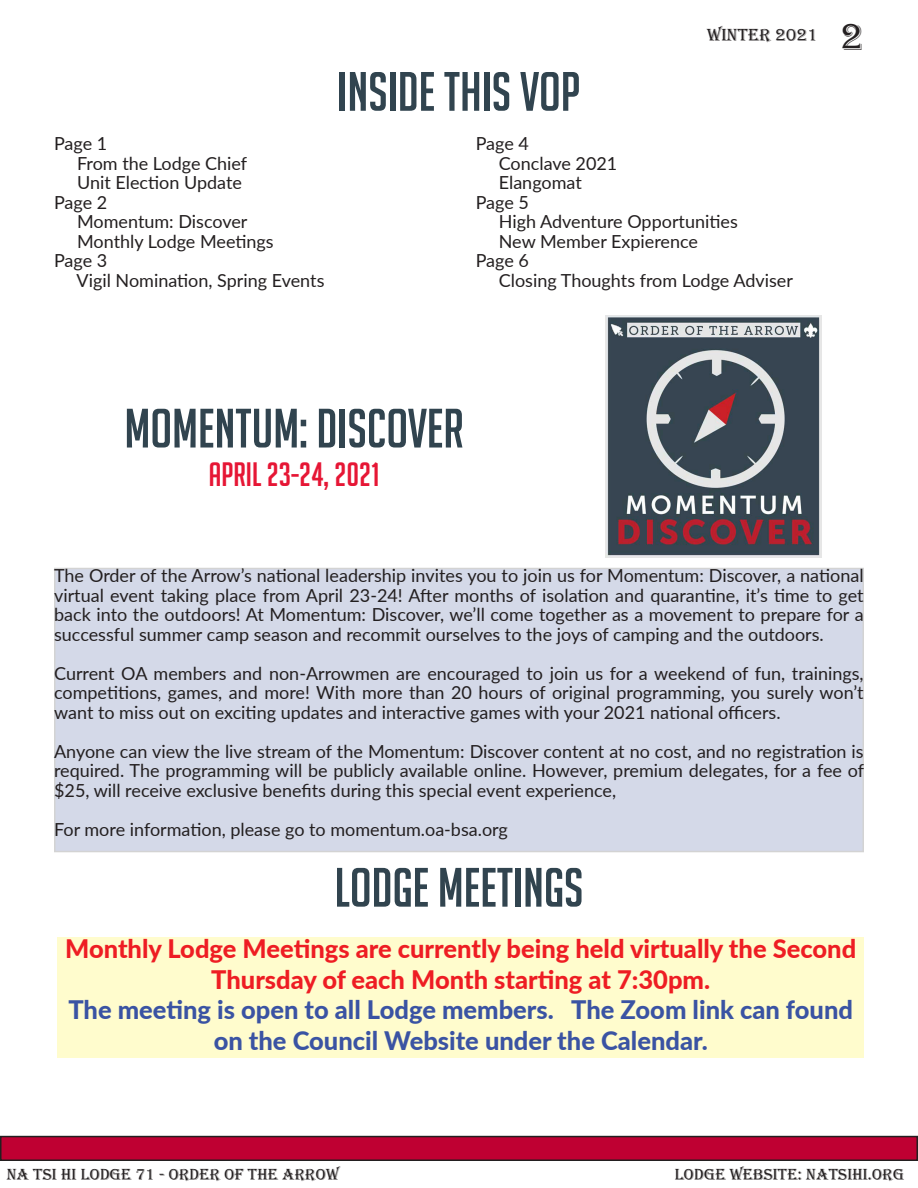
<style>
.page{position:relative;width:918px;height:1188px;background:#fff}
.page>*{position:absolute;margin:0;border:0;box-sizing:border-box;transform-origin:0 0}
.t1{font:54px "Big Noodle Titling";color:#31444f}
.t2{font:33px "Big Noodle Titling";color:#e61635}
.t3{font:800 25.5px/30.6px "Lato";color:#ee1d23;text-align:center}
.t4{font:800 25.5px/30.6px "Lato";color:#3a53a3;text-align:center}
.t5{font:18px/19.5px "Lato";color:#231f20;text-align:justify}
.t6{font:18px "Algerian";color:#231f20}
.t7{font:16.5px "Algerian";color:#231f20}
.s1{font-size:39px}
</style>
<div class="page">
<div style="left:1px;top:1137px;width:916px;height:23px;background:#bf0032"></div>
<div style="left:0;top:1136px;width:918px;height:25px;border:2px solid #231f20"></div>
<div style="left:58px;top:938px;width:806px;height:120px;background:#fffccd"></div>
<img style="left:605px;top:315px;width:216px;height:242px">
<div style="left:55px;top:568px;width:808px;height:284px;background:#d4d9e8"></div>
<p class="t5" style="left:54px;top:133px;width:55px">Page 1</p>
<p class="t5" style="left:77px;top:153px;width:172px">From the Lodge Chief</p>
<p class="t5" style="left:77px;top:172px;width:166px">Unit Election Update</p>
<p class="t5" style="left:54px;top:192px;width:55px">Page 2</p>
<p class="t5" style="left:77px;top:211px;width:172px">Momentum: Discover</p>
<p class="t5" style="left:77px;top:231px;width:198px">Monthly Lodge Meetings</p>
<p class="t5" style="left:54px;top:250px;width:55px">Page 3</p>
<p class="t5" style="left:77px;top:270px;width:249px">Vigil Nomination, Spring Events</p>
<h1 class="t1" style="left:337px;top:63px;width:245px">INSIDE THIS VOP</h1>
<p class="t6" style="left:707px;top:25px;width:158px">WINTER 2021 <span class="s1">2</span></p>
<p class="t5" style="left:476px;top:133px;width:55px">Page 4</p>
<p class="t5" style="left:499px;top:153px;width:120px">Conclave 2021</p>
<p class="t5" style="left:499px;top:172px;width:85px">Elangomat</p>
<p class="t5" style="left:476px;top:192px;width:55px">Page 5</p>
<p class="t5" style="left:499px;top:211px;width:240px">High Adventure Opportunities</p>
<p class="t5" style="left:499px;top:231px;width:201px">New Member Expierence</p>
<p class="t5" style="left:476px;top:250px;width:55px">Page 6</p>
<p class="t5" style="left:499px;top:270px;width:296px">Closing Thoughts from Lodge Adviser</p>
<h1 class="t1" style="left:124px;top:399px;width:341px">MOMENTUM: DISCOVER</h1>
<h2 class="t2" style="left:209px;top:457px;width:172px">APRIL 23-24, 2021</h2>
<p class="t5" style="left:54px;top:565px;width:811px">The Order of the Arrow’s national leadership invites you to join us for Momentum: Discover, a national virtual event taking place from April 23-24! After months of isolation and quarantine, it’s time to get back into the outdoors! At Momentum: Discover, we’ll come together as a movement to prepare for a successful summer camp season and recommit ourselves to the joys of camping and the outdoors.</p>
<p class="t5" style="left:54px;top:663px;width:811px">Current OA members and non-Arrowmen are encouraged to join us for a weekend of fun, trainings, competitions, games, and more! With more than 20 hours of original programming, you surely won’t want to miss out on exciting updates and interactive games with your 2021 national officers.</p>
<p class="t5" style="left:54px;top:741px;width:812px">Anyone can view the live stream of the Momentum: Discover content at no cost, and no registration is required. The programming will be publicly available online. However, premium delegates, for a fee of $25, will receive exclusive benefits during this special event experience,</p>
<p class="t5" style="left:54px;top:819px;width:455px">For more information, please go to momentum.oa-bsa.org</p>
<h1 class="t1" style="left:335px;top:858px;width:250px">LODGE MEETINGS</h1>
<h3 class="t3" style="left:65px;top:932px;width:793px">Monthly Lodge Meetings are currently being held virtually the Second<br>Thursday of each Month starting at 7:30pm.</h3>
<h3 class="t4" style="left:68px;top:994px;width:786px">The meeting is open to all Lodge members. The Zoom link can found on the Council Website under the Calendar.</h3>
<p class="t7" style="left:7px;top:1166px;width:334px">NA TSI HI LODGE 71 - ORDER OF THE ARROW</p>
<p class="t7" style="left:675px;top:1166px;width:231px">LODGE WEBSITE: NATSIHI.ORG</p>
</div>
